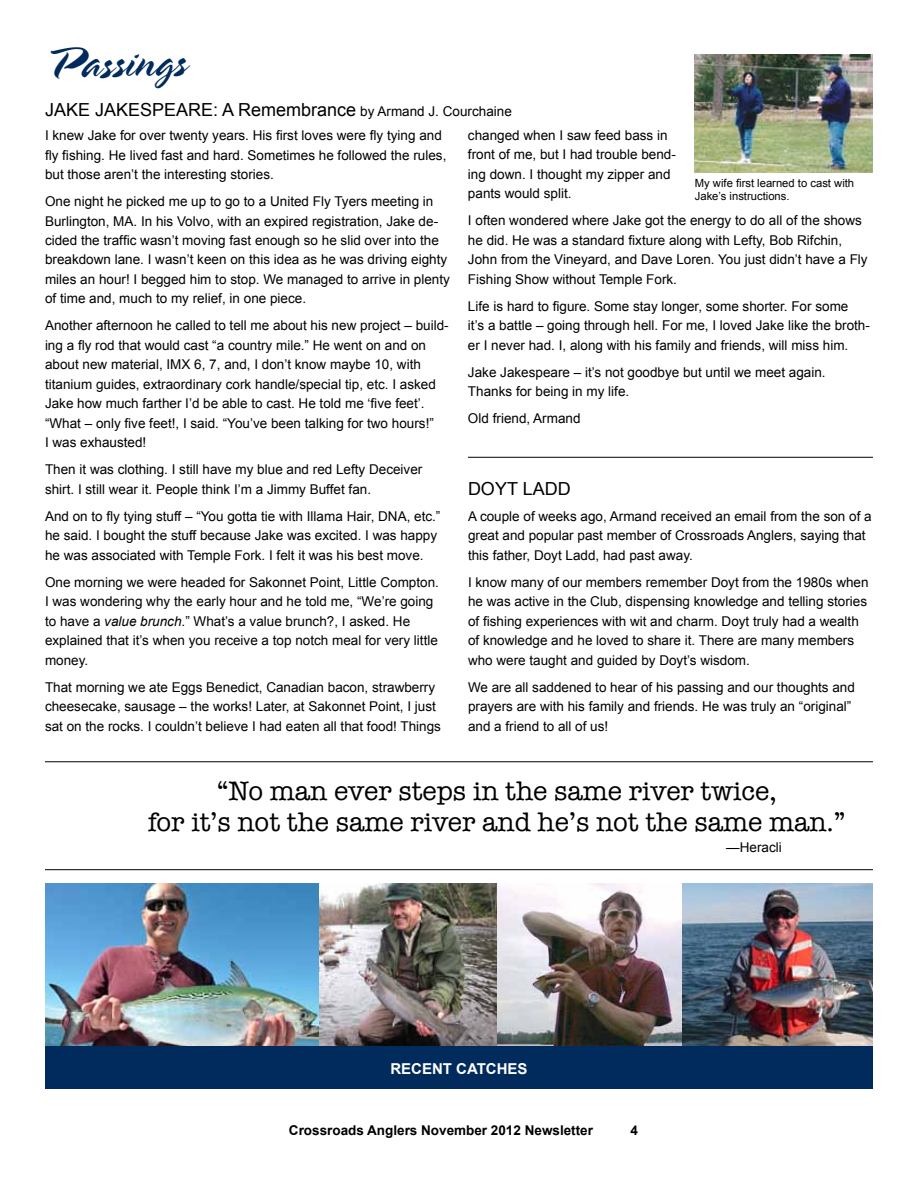
<style>
.page{position:relative;width:918px;height:1188px;background:#fff}
.page>*{position:absolute;margin:0;border:0;box-sizing:border-box;transform-origin:0 0}
.t1{font:45px "Spring LP";color:#002b5c}
.t2{font:27px/31.5px "American Typewriter";color:#000;text-align:center}
.t3{font:18px "Arial";color:#000}
.t4{font:700 15px "Arial";color:#fff}
.t5{font:13.5px/19.5px "Arial";color:#000}
.t6{font:700 13.5px "Arial";color:#000}
.t7{font:11.25px/13.5px "Arial";color:#000}
.s1{font-size:13.5px}
.s2{font-style:italic}
</style>
<div class="page">
<div style="left:45px;top:1044px;width:828px;height:45px;background:#002b5c"></div>
<img style="left:45px;top:884px;width:275px;height:162px">
<img style="left:320px;top:884px;width:553px;height:162px">
<hr style="left:45px;top:869px;width:828px;height:1px;background:#000">
<hr style="left:45px;top:761px;width:828px;height:1px;background:#000">
<hr style="left:468px;top:457px;width:405px;height:1px;background:#000">
<img style="left:695px;top:54px;width:178px;height:119px">
<h1 class="t1" style="left:45px;top:37px;width:143px;rotate:-1deg">Passings</h1>
<h3 class="t3" style="left:45px;top:98px;width:468px">JAKE JAKESPEARE: A Remembrance <span class="s1">by Armand J. Courchaine</span></h3>
<p class="t5" style="left:45px;top:126px;width:403px">I knew Jake for over twenty years. His first loves were fly tying and fly fishing. He lived fast and hard. Sometimes he followed the rules, but those aren’t the interesting stories.</p>
<p class="t5" style="left:45px;top:192px;width:406px">One night he picked me up to go to a U nited Fly Tyers meeting in Burlington, MA. In his Volvo, with an expired registration, Jake de&shy;cided the traffic wasn’t moving fast enough so he slid over into the breakdown lane. I wasn’t keen on this idea as he was driving eighty miles an hour! I begged him to stop. We managed to arrive in plenty of time and, much to my relief, in one piece.</p>
<p class="t5" style="left:45px;top:316px;width:405px">Another afternoon he called to tell me about his new project – build&shy;ing a fly rod that would cast “a country mile.” He went on and on about new material, IMX 6, 7, and, I don’t know maybe 10, with titanium guides, extraordinary cork handle/special tip, etc. I asked Jake how much farther I’d be able to cast. He told me ‘five feet’. “What – only five feet!, I said. “You’ve been talking for two hours!”<br>I was exhausted!</p>
<p class="t5" style="left:45px;top:460px;width:379px">Then it was clothing. I still have my blue and red Lefty Deceiver shirt. I still wear it. People think I’m a Jimmy Buffet fan.</p>
<p class="t5" style="left:45px;top:507px;width:397px">And on to fly tying stuff – “You gotta tie with Illama Hair, DNA, etc.” he said. I bought the stuff because Jake was excited. I was happy he was associated with Temple Fork. I felt it was his best move.</p>
<p class="t5" style="left:45px;top:573px;width:395px">One morning we were headed for Sakonnet Point, Little Compton.<br>I was wondering why the early hour and he told me, “We’re going to have a <span class="s2">value brunch</span>.” What’s a value brunch?, I asked. He explained that it’s when you receive a top notch meal for very little money.</p>
<p class="t5" style="left:45px;top:678px;width:397px">That morning we ate Eggs Benedict, Canadian bacon, strawberry cheesecake, sausage – the works! Later, at Sakonnet Point, I just sat on the rocks. I couldn’t believe I had eaten all that food! Things</p>
<p class="t5" style="left:468px;top:126px;width:209px">changed when I saw feed bass in front of me, but I had trouble bend&shy;ing down. I thought my zipper and pants would split.</p>
<p class="t5" style="left:468px;top:211px;width:401px">I often wondered where Jake got the energy to do all of the shows he did. He was a standard fixture along with Lefty, Bob Rifchin, John from the Vineyard, and Dave Loren. You just didn’t have a Fly Fishing Show without Temple Fork.</p>
<p class="t5" style="left:468px;top:297px;width:403px">Life is hard to figure. Some stay longer, some shorter. For some<br>it’s a battle – going through hell. For me, I loved Jake like the broth&shy;er I never had. I, along with his family and friends, will miss him.</p>
<p class="t5" style="left:468px;top:362px;width:359px">Jake Jakespeare – it’s not goodbye but until we meet again.<br>Thanks for being in my life.</p>
<p class="t5" style="left:468px;top:409px;width:114px">Old friend, Armand</p>
<p class="t7" style="left:695px;top:176px;width:161px">My wife first learned to cast with<br>Jake’s instructions.</p>
<h3 class="t3" style="left:468px;top:477px;width:104px">DOYT LADD</h3>
<p class="t5" style="left:468px;top:506px;width:405px">A couple of weeks ago, Armand received an email from the son of a great and popular past member of Crossroads Anglers, saying that this father, Doyt Ladd, had past away.</p>
<p class="t5" style="left:468px;top:572px;width:402px">I know many of our members remember Doyt from the 1980s when he was active in the Club, dispensing knowledge and telling stories of fishing experiences with wit and charm. Doyt truly had a wealth of knowledge and he loved to share it. There are many members who were taught and guided by Doyt’s wisdom.</p>
<p class="t5" style="left:468px;top:677px;width:388px">We are all saddened to hear of his passing and our thoughts and prayers are with his family and friends. He was truly an “original” and a friend to all of us!</p>
<h2 class="t2" style="left:148px;top:774px;width:699px">“No man ever steps in the same river twice,<br>for it’s not the same river and he’s not the same man.”</h2>
<p class="t5" style="left:726px;top:838px;width:57px">—H eracli</p>
<p class="t4" style="left:390px;top:1059px;width:22px">Recent</p>
<p class="t4" style="left:456px;top:1059px;width:22px">Catc</p>
<p class="t4" style="left:497px;top:1059px;width:21px">hes</p>
<p class="t6" style="left:289px;top:1121px;width:306px">Crossroads Anglers November 2012 Newsletter</p>
<p class="t6" style="left:631px;top:1121px;width:9px">4</p>
</div>
